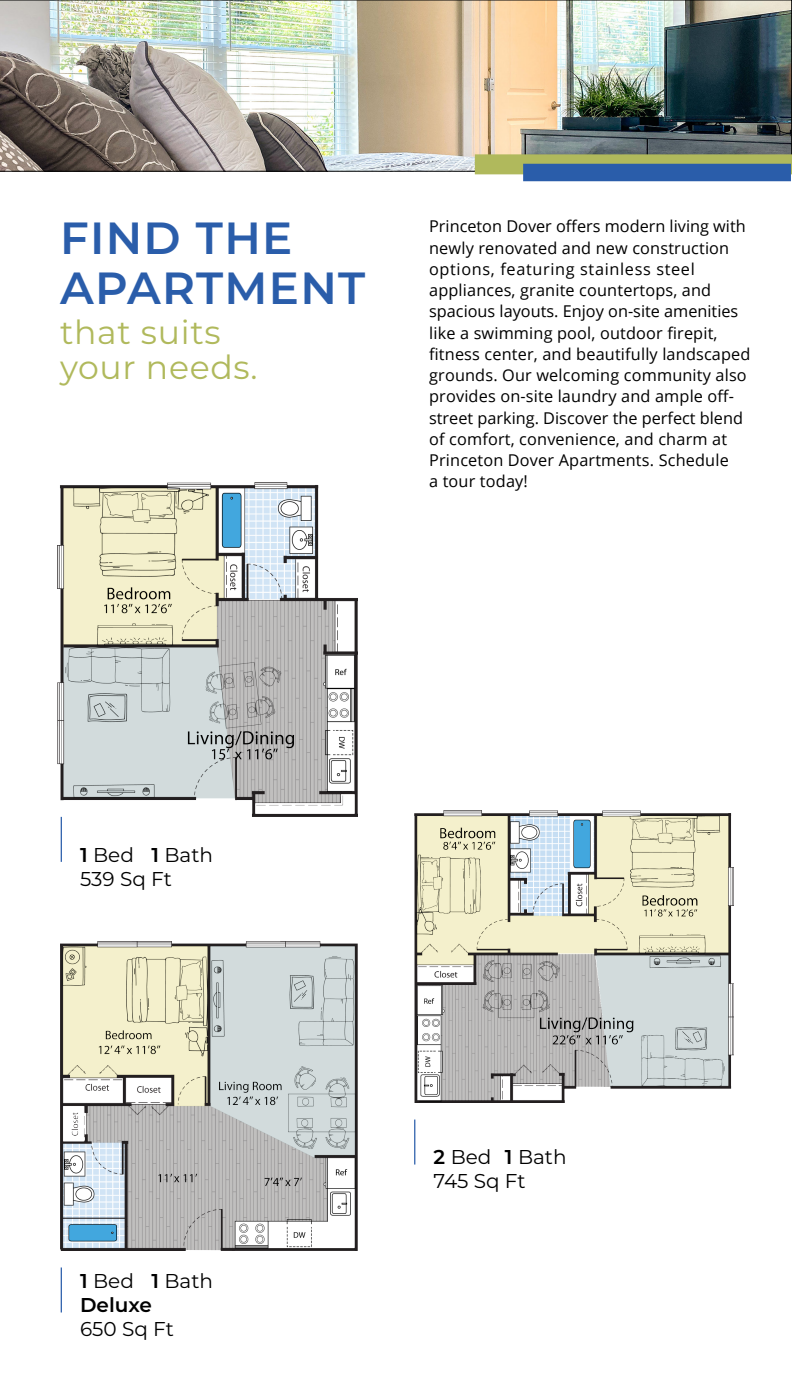
<style>
.page{position:relative;width:792px;height:1395px;background:#fff}
.page>*{position:absolute;margin:0;border:0;box-sizing:border-box;transform-origin:0 0}
.t1{font:600 45px/50px "Montserrat";letter-spacing:.03em;color:#2a5daa}
.t2{font:33.12px/35px "Montserrat";letter-spacing:.02em;color:#b0b95c}
.t3{font:20px/24px "Montserrat";color:#000}
.t4{font:600 20px/24px "Montserrat";color:#000}
.t5{font:16.25px/21.2px "Open Sans";letter-spacing:.01em;color:#000}
.s1{font-weight:600}
.s2{font-weight:400}
</style>
<div class="page">
<img style="left:0;top:0;width:791px;height:172px">
<div style="left:474px;top:154px;width:317px;height:20px;background:#b0b95c"></div>
<div style="left:523px;top:164px;width:267px;height:17px;background:#2a5daa"></div>
<hr style="left:61px;top:1267px;width:1px;height:45px;background:#2a5daa">
<hr style="left:414px;top:1120px;width:1px;height:45px;background:#2a5daa">
<hr style="left:61px;top:817px;width:1px;height:45px;background:#2a5daa">
<img style="left:60px;top:942px;width:297px;height:308px">
<img style="left:58px;top:482px;width:299px;height:334px">
<img style="left:414px;top:811px;width:318px;height:291px">
<h1 class="t1" style="left:60px;top:216px;width:307px">FIND THE<br>APARTMENT</h1>
<h2 class="t2" style="left:60px;top:317px;width:199px">that suits your needs.</h2>
<p class="t5" style="left:429px;top:215px;width:323px">Princeton Dover offers modern living with newly renovated and new construction options, featuring stainless steel appliances, granite countertops, and spacious layouts. Enjoy on-site amenities like a swimming pool, outdoor firepit, fitness center, and beautifully landscaped grounds. Our welcoming community also provides on-site laundry and ample off&shy;street parking. Discover the perfect blend of comfort, convenience, and charm at Princeton Dover Apartments. Schedule<br>a tour today!</p>
<p class="t3" style="left:80px;top:844px;width:134px"><span class="s1">1</span> Bed <span class="s1">1</span> Bath<br>539 Sq Ft</p>
<p class="t4" style="left:80px;top:1271px;width:134px">1 <span class="s2">Bed</span> 1 <span class="s2">Bath<br></span>Deluxe</p>
<p class="t3" style="left:80px;top:1319px;width:95px">650 Sq Ft</p>
<p class="t3" style="left:433px;top:1147px;width:134px"><span class="s1">2</span> Bed <span class="s1">1</span> Bath<br>745 Sq Ft</p>
</div>
